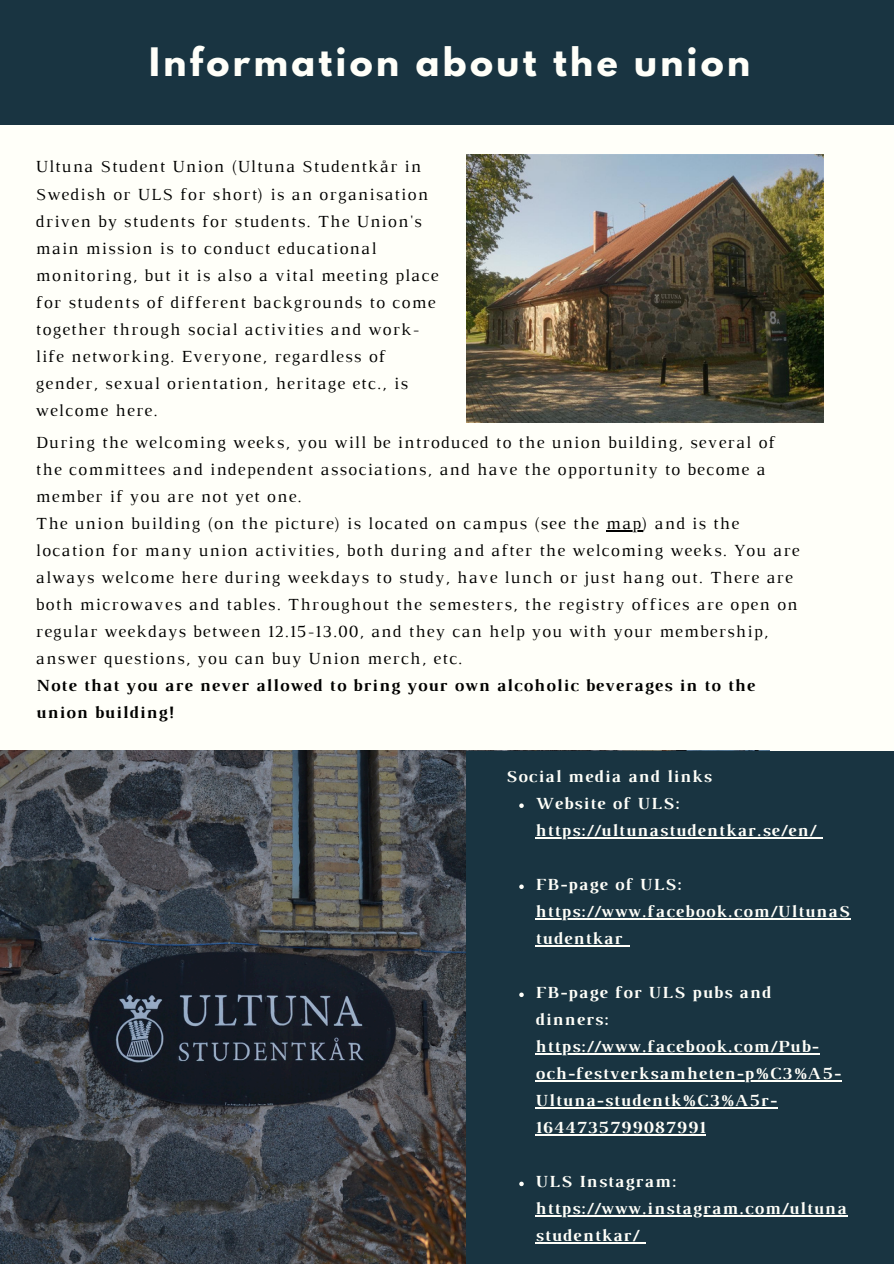
<style>
.page{position:relative;width:894px;height:1264px;background:#fff}
.page>*{position:absolute;margin:0;border:0;box-sizing:border-box;transform-origin:0 0}
.t1{font:700 34.8px "League Spartan";letter-spacing:.1em;color:#fffff9}
.t2{font:17.25px/27px "Luthier";letter-spacing:.07em;color:#000}
.t3{font:700 17.25px/27px "Luthier";letter-spacing:.07em;color:#fffff9}
.t4{font:700 17.25px "Luthier";letter-spacing:.07em;color:#000}
.s1{font-weight:700}
</style>
<div class="page">
<div style="left:0;top:0;width:893px;height:1263px;background:#fffff9"></div>
<div style="left:0;top:0;width:414px;height:125px;background:#193441"></div>
<div style="left:476px;top:0;width:417px;height:125px;background:#193441"></div>
<div style="left:260px;top:0;width:433px;height:125px;background:#193441"></div>
<img style="left:466px;top:155px;width:357px;height:268px">
<img style="left:0;top:751px;width:466px;height:511px">
<hr style="left:606px;top:530px;width:36px;height:1px;background:#000">
<div style="left:466px;top:751px;width:427px;height:512px;background:#193441"></div>
<svg style="left:519px;top:803px;width:4px;height:5px"></svg>
<hr style="left:535px;top:837px;width:281px;height:1px;background:#fffff9">
<svg style="left:519px;top:884px;width:4px;height:5px"></svg>
<hr style="left:535px;top:918px;width:315px;height:1px;background:#fffff9">
<hr style="left:535px;top:945px;width:88px;height:1px;background:#fffff9">
<svg style="left:519px;top:992px;width:4px;height:5px"></svg>
<hr style="left:535px;top:1053px;width:284px;height:1px;background:#fffff9">
<hr style="left:535px;top:1080px;width:306px;height:1px;background:#fffff9">
<hr style="left:535px;top:1107px;width:242px;height:1px;background:#fffff9">
<hr style="left:535px;top:1134px;width:171px;height:1px;background:#fffff9">
<svg style="left:519px;top:1181px;width:4px;height:5px"></svg>
<hr style="left:535px;top:1215px;width:312px;height:1px;background:#fffff9">
<hr style="left:535px;top:1242px;width:104px;height:1px;background:#fffff9">
<h1 class="t1" style="left:149px;top:44px;width:602px">Information about the union</h1>
<p class="t2" style="left:36px;top:155px;width:404px">Ultuna Student Union (Ultuna Studentkår in Swedish or ULS for short) is an organisation driven by students for students. The Union's main mission is to conduct educational monitoring, but it is also a vital meeting place for students of different backgrounds to come together through social activities and work&shy;life networking. Everyone, regardless of gender, sexual orientation, heritage etc., is welcome here.</p>
<h1 class="t2" style="left:36px;top:430px;width:740px">During the welcoming weeks, you will be introduced to the union building, several of the committees and independent associations, and have the opportunity to become a member if you are not yet one.</h1>
<p class="t2" style="left:36px;top:511px;width:704px">The union building (on the picture) is located on campus (see the map) and is the</p>
<p class="t2" style="left:36px;top:538px;width:765px">location for many union activities, both during and after the welcoming weeks. You are always welcome here during weekdays to study, have lunch or just hang out. There are both microwaves and tables. Throughout the semesters, the registry offices are open on regular weekdays between 12.15-13.00, and they can help you with your membership, answer questions, you can buy Union merch, etc.<br><span class="s1">Note that you are never allowed to bring your own alcoholic beverages in to the</span></p>
<p class="t4" style="left:36px;top:706px;width:139px">union building!</p>
<p class="t3" style="left:505px;top:764px;width:207px">Social media and links</p>
<p class="t3" style="left:535px;top:791px;width:145px">Website of ULS:</p>
<p class="t3" style="left:535px;top:818px;width:281px">https://ultunastudentkar.se/en/</p>
<p class="t3" style="left:535px;top:872px;width:147px">FB-page of ULS:</p>
<p class="t3" style="left:535px;top:899px;width:315px">https://www.facebook.com/UltunaS tudentkar</p>
<p class="t3" style="left:535px;top:980px;width:237px">FB-page for ULS pubs and</p>
<p class="t3" style="left:535px;top:1007px;width:74px">dinners:</p>
<p class="t3" style="left:535px;top:1034px;width:283px">https://www.facebook.com/Pub-</p>
<p class="t3" style="left:535px;top:1061px;width:306px">och-festverksamheten-p%C3%A5-<br>Ultuna-studentk%C3%A5r-<br>1644735799087991</p>
<p class="t3" style="left:535px;top:1169px;width:142px">ULS Instagram:</p>
<p class="t3" style="left:535px;top:1196px;width:312px">https://www.instagram.com/ultuna studentkar/</p>
</div>
